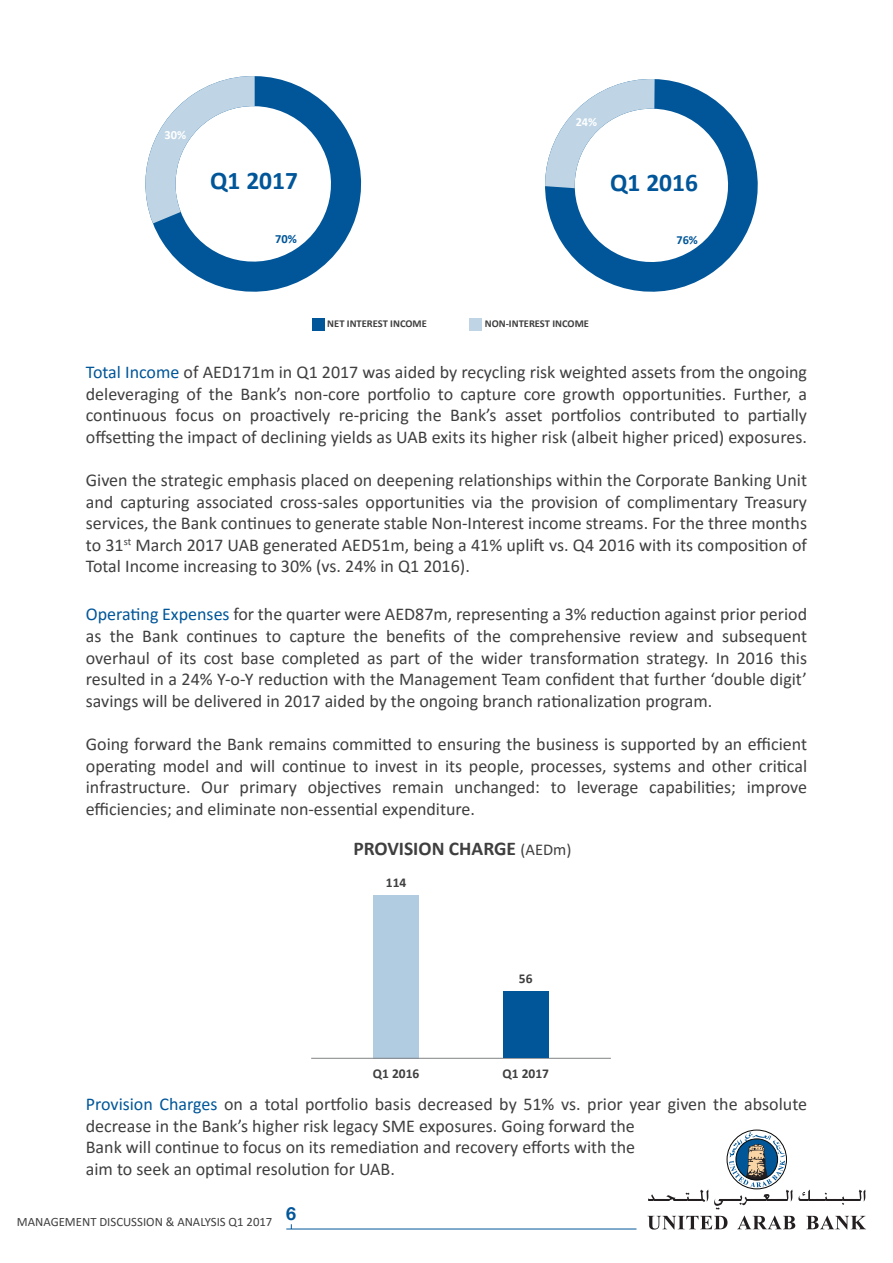
<style>
.page{position:relative;width:893px;height:1263px;background:#fff}
.page>*{position:absolute;margin:0;border:0;box-sizing:border-box;transform-origin:0 0}
.t1{font:700 25.5px "Calibri";color:#005699}
.t2{font:700 19.5px "Calibri";color:#3f3f40}
.t3{font:18px/21.6px "Calibri";color:#3f3f40;text-align:justify}
.t4{font:700 18px "Helvetica Neue";color:#005699}
.t5{font:700 13.5px "Calibri";color:#3f3f40}
.t6{font:12.75px "Calibri";color:#3f3f40}
.t7{font:700 12.45px "Calibri";color:#fff}
.t8{font:700 12.45px "Calibri";color:#005699}
.t9{font:700 12.3px "Calibri";color:#005699}
.t10{font:700 12.3px "Calibri";color:#fff}
.t11{font:700 10.5px "Calibri";color:#3f3f40}
.s1{color:#005699}
.s2{font-weight:400;font-size:16.5px}
</style>
<div class="page">
<hr style="left:286px;top:1229px;width:350px;height:1px;background:#005699">
<svg style="left:647px;top:1215px;width:219px;height:14px"></svg>
<svg style="left:648px;top:1132px;width:217px;height:77px"></svg>
<div style="left:736px;top:1139px;width:42px;height:41px;border:1px solid #050604;border-radius:50%"></div>
<svg style="left:155px;top:76px;width:206px;height:216px"></svg>
<svg style="left:145px;top:76px;width:110px;height:153px"></svg>
<svg style="left:545px;top:79px;width:213px;height:213px"></svg>
<svg style="left:545px;top:79px;width:110px;height:110px"></svg>
<div style="left:312px;top:318px;width:13px;height:13px;background:#005699"></div>
<div style="left:469px;top:318px;width:13px;height:13px;background:#bfd5e5"></div>
<div style="left:373px;top:895px;width:46px;height:163px;background:#b1cce1"></div>
<hr style="left:311px;top:1058px;width:300px;height:1px;background:#808285">
<div style="left:503px;top:991px;width:45px;height:67px;background:#005699"></div>
<p class="t7" style="left:165px;top:126px;width:23px">30%</p>
<h1 class="t1" style="left:210px;top:163px;width:89px">Q1 2017</h1>
<p class="t8" style="left:275px;top:230px;width:23px">70%</p>
<p class="t10" style="left:576px;top:114px;width:23px">24%</p>
<h1 class="t1" style="left:610px;top:164px;width:89px">Q1 2016</h1>
<p class="t9" style="left:676px;top:231px;width:23px">76%</p>
<p class="t11" style="left:327px;top:316px;width:101px">NET INTEREST INCOME</p>
<p class="t11" style="left:485px;top:316px;width:106px">NON-INTEREST INCOME</p>
<p class="t3" style="left:86px;top:361px;width:723px"><span class="s1">Total Income</span> of AED171m in Q1 2017 was aided by recycling risk weighted assets from the ongoing deleveraging of the Bank’s non-core portfolio to capture core growth opportunities. Further, a continuous focus on proactively re-pricing the Bank’s asset portfolios contributed to partially offsetting the impact of declining yields as UAB exits its higher risk (albeit higher priced) exposures.</p>
<p class="t3" style="left:86px;top:469px;width:723px">Given the strategic emphasis placed on deepening relationships within the Corporate Banking Unit and capturing associated cross-sales opportunities via the provision of complimentary Treasury services, the Bank continues to generate stable Non-Interest income streams. For the three months to 31<sup>st</sup> March 2017 UAB generated AED51m, being a 41% uplift vs. Q4 2016 with its composition of Total Income increasing to 30% (vs. 24% in Q1 2016).</p>
<p class="t3" style="left:86px;top:603px;width:723px"><span class="s1">Operating Expenses</span> for the quarter were AED87m, representing a 3% reduction against prior period as the Bank continues to capture the benefits of the comprehensive review and subsequent overhaul of its cost base completed as part of the wider transformation strategy. In 2016 this resulted in a 24% Y-o-Y reduction with the Management Team confident that further ‘double digit’ savings will be delivered in 2017 aided by the ongoing branch rationalization program.</p>
<p class="t3" style="left:86px;top:733px;width:723px">Going forward the Bank remains committed to ensuring the business is supported by an efficient operating model and will continue to invest in its people, processes, systems and other critical infrastructure. Our primary objectives remain unchanged: to leverage capabilities; improve efficiencies; and eliminate non-essential expenditure.</p>
<p class="t2" style="left:353px;top:835px;width:220px">PROVISION CHARGE <span class="s2">(AEDm)</span></p>
<p class="t5" style="left:386px;top:873px;width:22px">114</p>
<p class="t5" style="left:519px;top:968px;width:15px">56</p>
<p class="t5" style="left:373px;top:1064px;width:48px">Q1 2016</p>
<p class="t5" style="left:503px;top:1064px;width:48px">Q1 2017</p>
<p class="t3" style="left:86px;top:1093px;width:723px;text-align:left"><span class="s1">Provision Charges</span> on a total portfolio basis decreased by 51% vs. prior year given the absolute decrease in the Bank’s higher risk legacy SME exposures. Going forward the<br>Bank will continue to focus on its remediation and recovery efforts with the<br>aim to seek an optimal resolution for UAB.</p>
<p class="t4" style="left:286px;top:1202px;width:12px">6</p>
<p class="t6" style="left:17px;top:1213px;width:257px">MANAGEMENT DISCUSSION &amp; ANALYSIS Q1 2017</p>
</div>
